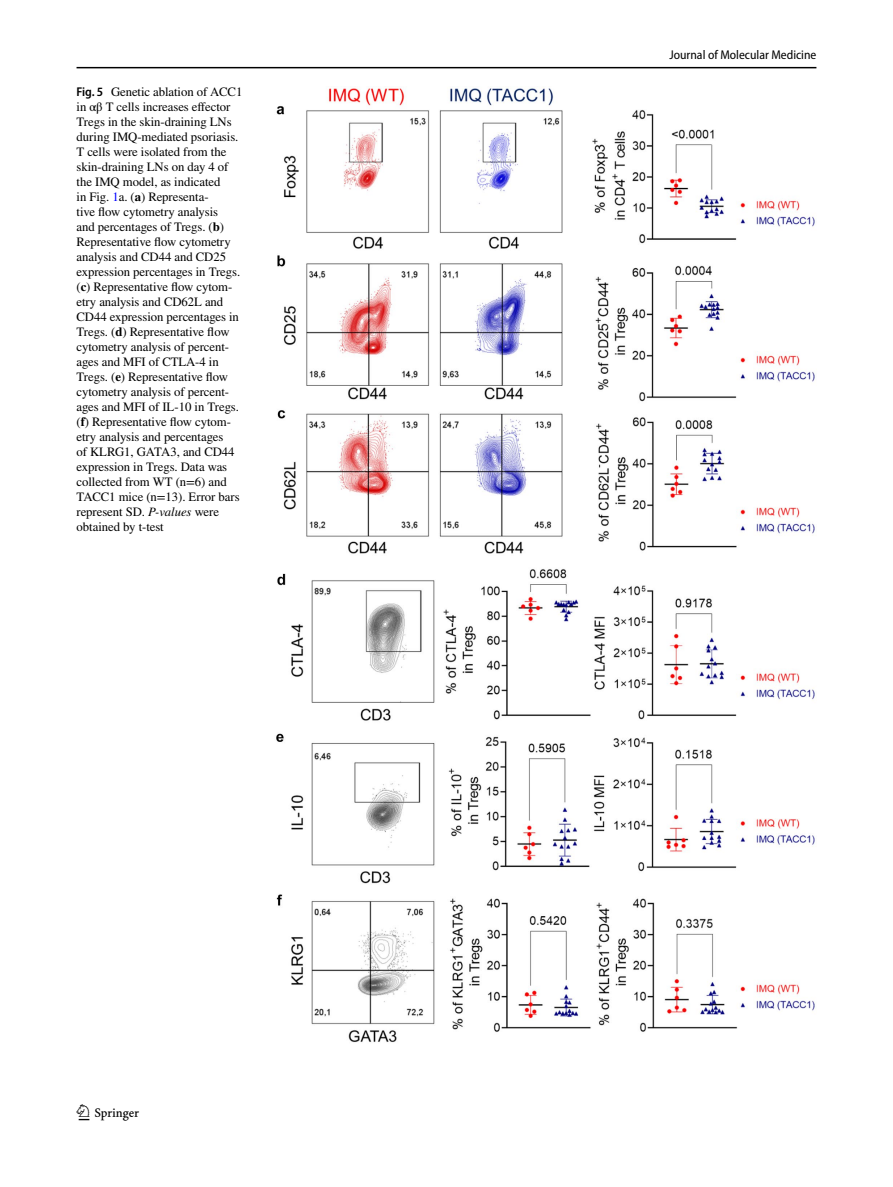
<style>
.page{position:relative;width:893px;height:1187px;background:#fff}
.page>*{position:absolute;margin:0;border:0;box-sizing:border-box;transform-origin:0 0}
.t1{font:22.5px "Springnew Regular 2";color:#000}
.t2{font:12.75px/15px "STIX";letter-spacing:-.005em;color:#000}
.t3{font:semi-condensed 12.75px "Myriad Pro";color:#000}
.s1{font-family:"Myriad Pro";font-weight:600;font-stretch:semi-condensed}
.s2{color:#00f}
.s3{font-weight:700}
.s4{font-style:italic}
</style>
<div class="page">
<hr style="left:77px;top:67px;width:739px;height:1px;background:#000">
<img style="left:276px;top:87px;width:540px;height:955px">
<p class="t2" style="left:77px;top:85px;width:167px"><span class="s1">Fig. 5</span> Genetic ablation of ACC1 in αβ T cells increases effector<br>Tregs in the skin-draining LNs during IMQ-mediated psoriasis.<br>T cells were isolated from the skin-draining LNs on day 4 of the IMQ model, as indicated<br>in Fig. <span class="s2">1</span>a. (<span class="s3">a</span>) Representa-<br>tive flow cytometry analysis<br>and percentages of Tregs. (<span class="s3">b</span>)<br>Representative flow cytometry analysis and CD44 and CD25 expression percentages in Tregs. (<span class="s3">c</span>) Representative flow cytom&shy;etry analysis and CD62L and<br>CD44 expression percentages in<br>Tregs. (<span class="s3">d</span>) Representative flow cytometry analysis of percent&shy;ages and MFI of CTLA-4 in<br>Tregs. (<span class="s3">e</span>) Representative flow cytometry analysis of percent&shy;ages and MFI of IL-10 in Tregs. (<span class="s3">f</span>) Representative flow cytom&shy;etry analysis and percentages<br>of KLRG1, GATA3, and CD44 expression in Tregs. Data was collected from WT (n=6) and<br>TACC1 mice (n=13). Error bars represent SD. <span class="s4">P-values</span> were obtained by t-test</p>
<h1 class="t1" style="left:79px;top:1104px;width:62px">1 3</h1>
<p class="t3" style="left:669px;top:48px;width:148px">Journal of Molecular Medicine</p>
</div>
